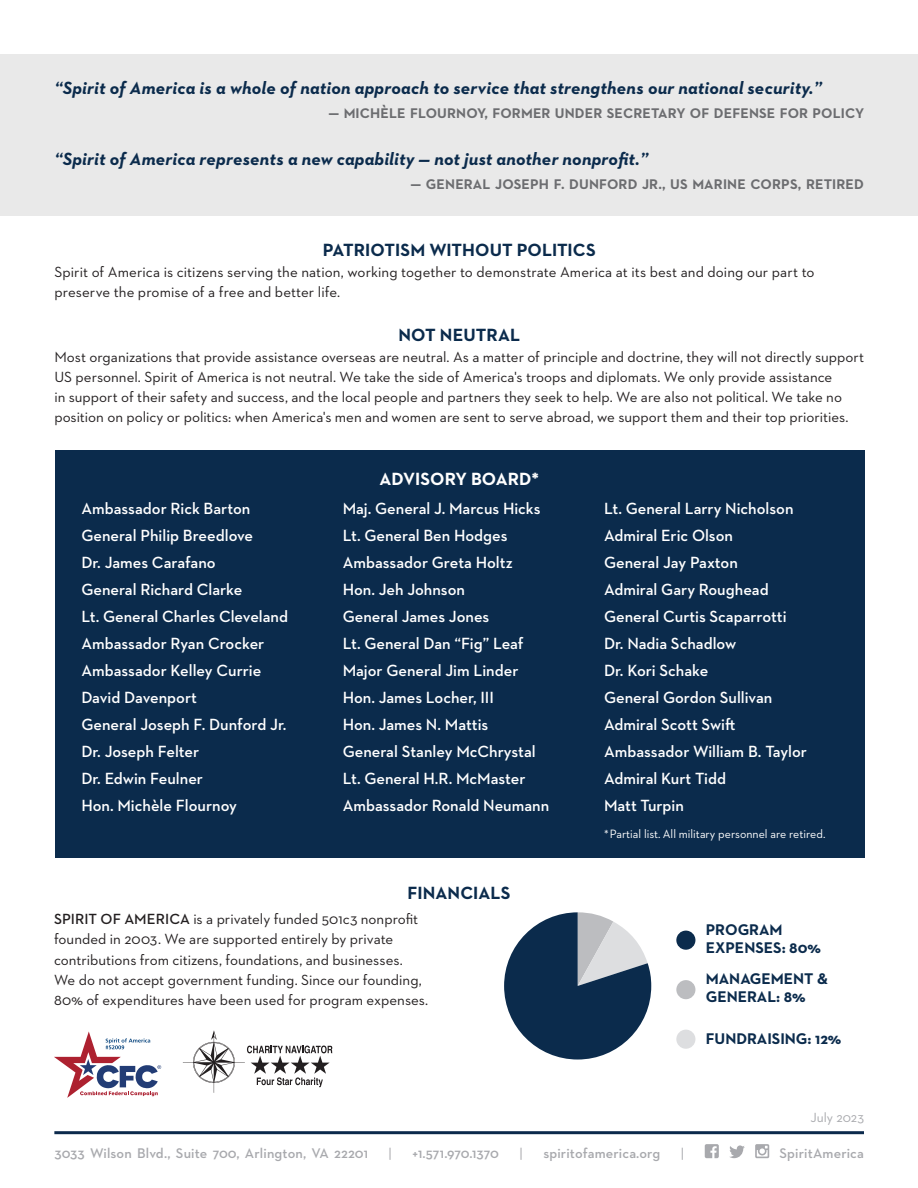
<style>
.page{position:relative;width:918px;height:1188px;background:#fff}
.page>*{position:absolute;margin:0;border:0;box-sizing:border-box;transform-origin:0 0}
.t1{font:italic 700 18px "Neutraface 2 Text";letter-spacing:.01em;color:#0b2b4c}
.t2{font:700 18px "Neutraface 2 Text";color:#0b2b4c}
.t3{font:700 18px "Neutraface 2 Text";color:#fff}
.t4{font:600 16.5px/27px "Neutraface 2 Text";color:#fff}
.t5{font:700 15.75px/18px "Neutraface 2 Text";color:#0b2b4c}
.t6{font:15px/20.2px "Neutraface 2 Text";color:#231f20}
.Large_Copy{font:700 14.25px "Neutraface 2 Text";letter-spacing:.01em;color:#6c6d70}
.Large_Copy-2{font:600 14.25px "Neutraface 2 Text";letter-spacing:.01em;color:#a8a9ad}
.Large_Copy-3{font:14.25px "Neutraface 2 Text";color:#a8a9ad}
.Large_Copy-4{font:13.5px "Neutraface 2 Text";color:#a8a9ad}
.t7{font:12.3px "Neutraface 2 Text";color:#fff}
.s1{font-size:12px}
.s2{font-weight:600}
</style>
<div class="page">
<div style="left:55px;top:451px;width:809px;height:407px;background:#0b2b4c"></div>
<div style="left:0;top:54px;width:918px;height:162px;background:#e9e9e9"></div>
<svg style="left:183px;top:1031px;width:149px;height:62px"></svg>
<svg style="left:54px;top:1031px;width:107px;height:67px"></svg>
<div style="left:676px;top:931px;width:19px;height:19px;background:#0b2b4c;border-radius:50%"></div>
<div style="left:676px;top:980px;width:19px;height:19px;background:#bcbdc0;border-radius:50%"></div>
<div style="left:676px;top:1030px;width:19px;height:19px;background:#dddee0;border-radius:50%"></div>
<svg style="left:504px;top:912px;width:147px;height:148px"></svg>
<svg style="left:705px;top:1144px;width:14px;height:14px"></svg>
<svg style="left:729px;top:1145px;width:16px;height:13px"></svg>
<svg style="left:755px;top:1144px;width:14px;height:14px"></svg>
<hr style="left:54px;top:1131px;width:810px;height:3px;background:#0c2a4c">
<p class="t1" style="left:54px;top:77px;width:769px">“Spirit of America is a whole of nation approach to service that strengthens our national security.”</p>
<p class="Large_Copy" style="left:329px;top:104px;width:537px">— MICHÈLE FLOURNOY, FORMER UNDER SECRETARY OF DEFENSE FOR POLICY</p>
<p class="t1" style="left:54px;top:147px;width:595px">“Spirit of America represents a new capability — not just another nonprofit.”</p>
<p class="Large_Copy" style="left:411px;top:175px;width:455px">— GENERAL JOSEPH F. DUNFORD JR., US MARINE CORPS, RETIRED</p>
<p class="t2" style="left:323px;top:239px;width:275px">PATRIOTISM WITHOUT POLITICS</p>
<p class="t6" style="left:54px;top:261px;width:762px">Spirit of America is citizens serving the nation, working together to demonstrate America at its best and doing our part to preserve the promise of a free and better life.</p>
<p class="t2" style="left:399px;top:324px;width:123px">NOT NEUTRAL</p>
<p class="t6" style="left:54px;top:346px;width:811px">Most organizations that provide assistance overseas are neutral. As a matter of principle and doctrine, they will not directly support US personnel. Spirit of America is not neutral. We take the side of America's troops and diplomats. We only provide assistance<br>in support of their safety and success, and the local people and partners they seek to help. We are also not political. We take no position on policy or politics: when America's men and women are sent to serve abroad, we support them and their top priorities.</p>
<p class="t4" style="left:81px;top:495px;width:171px">Ambassador Rick Barton</p>
<p class="t4" style="left:81px;top:522px;width:173px">General Philip Breedlove</p>
<p class="t4" style="left:81px;top:549px;width:136px">Dr. James Carafano</p>
<p class="t4" style="left:81px;top:576px;width:163px">General Richard Clarke</p>
<p class="t4" style="left:81px;top:603px;width:208px">Lt. General Charles Cleveland</p>
<p class="t4" style="left:81px;top:630px;width:185px">Ambassador Ryan Crocker</p>
<p class="t4" style="left:81px;top:657px;width:181px">Ambassador Kelley Currie</p>
<p class="t4" style="left:81px;top:684px;width:117px">David Davenport</p>
<p class="t4" style="left:81px;top:711px;width:207px">General Joseph F. Dunford Jr.<br>Dr. Joseph Felter</p>
<p class="t4" style="left:81px;top:765px;width:123px">Dr. Edwin Feulner</p>
<p class="t4" style="left:81px;top:792px;width:157px">Hon. Michèle Flournoy</p>
<p class="t3" style="left:380px;top:468px;width:161px">ADVISORY BOARD*</p>
<p class="t4" style="left:343px;top:495px;width:208px">Maj. General J. Marcus Hicks<br>Lt. General Ben Hodges<br>Ambassador Greta Holtz<br>Hon. Jeh Johnson<br>General James Jones<br>Lt. General Dan “Fig” Leaf<br>Major General Jim Linder<br>Hon. James Locher, III<br>Hon. James N. Mattis<br>General Stanley McChrystal<br>Lt. General H.R. McMaster<br>Ambassador Ronald Neumann</p>
<p class="t4" style="left:604px;top:495px;width:191px">Lt. General Larry Nicholson</p>
<p class="t4" style="left:604px;top:522px;width:131px">Admiral Eric Olson</p>
<p class="t4" style="left:604px;top:549px;width:135px">General Jay Paxton</p>
<p class="t4" style="left:604px;top:576px;width:166px">Admiral Gary Roughead</p>
<p class="t4" style="left:604px;top:603px;width:184px">General Curtis Scaparrotti</p>
<p class="t4" style="left:604px;top:630px;width:134px">Dr. Nadia Schadlow</p>
<p class="t4" style="left:604px;top:657px;width:106px">Dr. Kori Schake</p>
<p class="t4" style="left:604px;top:684px;width:170px">General Gordon Sullivan<br>Admiral Scott Swift</p>
<p class="t4" style="left:604px;top:738px;width:204px">Ambassador William B. Taylor</p>
<p class="t4" style="left:604px;top:765px;width:124px">Admiral Kurt Tidd</p>
<p class="t4" style="left:604px;top:792px;width:81px">Matt Turpin</p>
<p class="t7" style="left:604px;top:827px;width:223px"><span class="s1">*</span>Partial list. All military personnel are retired.</p>
<p class="t2" style="left:407px;top:881px;width:105px">FINANCIALS</p>
<p class="t6" style="left:54px;top:909px;width:366px"><span class="s2">SPIRIT OF AMERICA</span> is a privately funded 501c3 nonprofit founded in 2003. We are supported entirely by private contributions from citizens, foundations, and businesses.</p>
<p class="t6" style="left:54px;top:969px;width:376px">We do not accept government funding. Since our founding,<br>80% of expenditures have been used for program expenses.</p>
<p class="t5" style="left:706px;top:920px;width:78px">PROGRAM</p>
<p class="t5" style="left:706px;top:938px;width:117px">EXPENSES: 80%</p>
<p class="t5" style="left:706px;top:970px;width:124px">MANAGEMENT &amp;<br>GENERAL: 8%</p>
<p class="t5" style="left:706px;top:1030px;width:137px">FUNDRAISING: 12%</p>
<p class="Large_Copy-4" style="left:811px;top:1109px;width:55px">July 2023</p>
<p class="Large_Copy-2" style="left:54px;top:1144px;width:315px">3033 Wilson Blvd., Suite 700, Arlington, VA 22201</p>
<p class="Large_Copy-3" style="left:389px;top:1144px;width:5px">|</p>
<p class="Large_Copy-2" style="left:413px;top:1144px;width:88px">+1.571.970.1370</p>
<p class="Large_Copy-3" style="left:520px;top:1144px;width:5px">|</p>
<p class="Large_Copy-2" style="left:543px;top:1144px;width:118px">spiritofamerica.org</p>
<p class="Large_Copy-3" style="left:681px;top:1144px;width:5px">|</p>
<p class="Large_Copy-2" style="left:780px;top:1144px;width:86px">SpiritAmerica</p>
</div>
